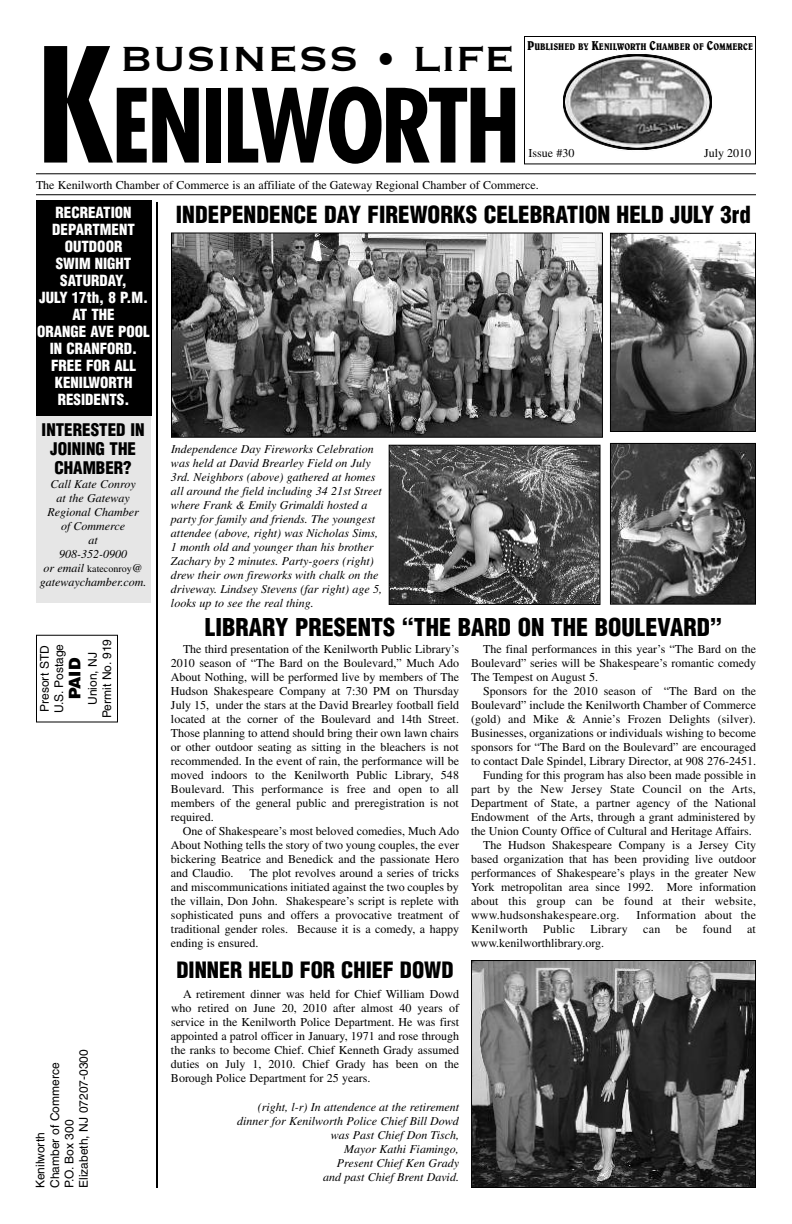
<style>
.page{position:relative;width:792px;height:1224px;background:#fff}
.page>*{position:absolute;margin:0;border:0;box-sizing:border-box;transform-origin:0 0}
.t1{font:700 condensed 154.5px "Futura";color:#000}
.t2{font:700 condensed 99.2px "Futura";letter-spacing:-.035em;color:#000}
.t3{font:45.8px "Copperplate";color:#000}
.t4{font:900 condensed 24px "Helvetica";color:#000}
.t5{font:900 condensed 23px "Helvetica";color:#000}
.t6{font:900 condensed 22px "Helvetica";color:#000}
.t7{font:900 condensed 17px/19px "Helvetica";color:#000;text-align:center}
.t8{font:900 16px "Helvetica";color:#000}
.t9{font:900 condensed 15px/17px "Helvetica";color:#fff;text-align:center}
.t10{font:12px/14px "Times";color:#000;text-align:justify}
.t11{font:italic 12px/14px "Times";color:#000;text-align:center}
.t12{font:12px "Times";letter-spacing:.02em;color:#000}
.t13{font:12px/14.4px "Helvetica";color:#000}
.t14{font:10px "Times";color:#000}
.t15{font:condensed 9.8px "Belwe";color:#000}
.s1{font-size:13px}
.s2{font-style:italic;font-size:12px}
</style>
<div class="page">
<hr style="left:36px;top:173px;width:720px;height:1px;background:#000">
<hr style="left:36px;top:194px;width:720px;height:1px;background:#000">
<div style="left:524px;top:36px;width:232px;height:128px;border:1px solid #000"></div>
<hr style="left:156px;top:202px;width:2px;height:986px;background:#000">
<div style="left:36px;top:635px;width:82px;height:88px;border:1px solid #000"></div>
<img style="left:562px;top:52px;width:152px;height:100px;border-radius:50%">
<div style="left:36px;top:380px;width:114px;height:223px;background:#e6e6e6"></div>
<div style="left:36px;top:200px;width:115px;height:216px;background:#000"></div>
<img style="left:173px;top:235px;width:428px;height:201px">
<div style="left:171px;top:233px;width:432px;height:205px;border:1px solid #000"></div>
<img style="left:612px;top:445px;width:142px;height:158px">
<div style="left:610px;top:443px;width:146px;height:162px;border:1px solid #000"></div>
<img style="left:391px;top:447px;width:208px;height:156px">
<div style="left:389px;top:445px;width:212px;height:160px;border:1px solid #000"></div>
<img style="left:612px;top:235px;width:142px;height:195px">
<div style="left:610px;top:233px;width:146px;height:199px;border:1px solid #000"></div>
<img style="left:473px;top:962px;width:281px;height:224px">
<div style="left:471px;top:960px;width:285px;height:228px;border:1px solid #000"></div>
<p class="t15" style="left:527px;top:43px;width:227px"><span class="s1">P</span>UBLISHED BY <span class="s1">K</span>ENILWORTH <span class="s1">C</span>HAMBER OF <span class="s1">C</span>OMMERCE</p>
<h3 class="t3" style="left:120px;top:29px;width:396px">BUSINESS • LIFE</h3>
<h1 class="t1" style="left:36px;top:38px;width:81px">K</h1>
<p class="t10" style="left:36px;top:179px;width:504px">The Kenilworth Chamber of Commerce is an affiliate of the Gateway Regional Chamber of Commerce.</p>
<h2 class="t2" style="left:111px;top:83px;width:410px">ENILWORTH</h2>
<p class="t10" style="left:528px;top:147px;width:47px">Issue #30</p>
<p class="t10" style="left:704px;top:147px;width:49px">July 2010</p>
<p class="t9" style="left:37px;top:204px;width:114px">RECREATION<br>DEPARTMENT<br>OUTDOOR<br>SWIM NIGHT<br>SATURDAY,<br>JULY 17th, 8 P.M.<br>AT THE<br>ORANGE AVE POOL<br>IN CRANFORD.<br>FREE FOR ALL<br>KENILWORTH<br>RESIDENTS.</p>
<h3 class="t7" style="left:42px;top:420px;width:104px">INTERESTED IN<br>JOINING THE<br>CHAMBER?</h3>
<p class="t11" style="left:47px;top:478px;width:93px">Call Kate Conroy at the Gateway<br>Regional Chamber of Commerce<br>at<br>908-352-0900</p>
<p class="t14" style="left:43px;top:565px;width:101px"><span class="s2">or email</span> kateconroy<span class="s2">@</span></p>
<p class="t11" style="left:40px;top:576px;width:108px">gatewaychamber.com.</p>
<p class="t13" style="left:87px;top:718px;width:81px;text-align:center;rotate:-90deg">Union, NJ<br>Permit No. 919</p>
<p class="t13" style="left:39px;top:713px;width:70px;rotate:-90deg">Presort STD<br>U.S. Postage</p>
<h3 class="t8" style="left:66px;top:699px;width:43px;rotate:-90deg">PAID</h3>
<p class="t13" style="left:34px;top:1188px;width:140px;rotate:-90deg">Kenilworth<br>Chamber of Commerce<br>P.O. Box 300<br>Elizabeth, NJ 07207-0300</p>
<h3 class="t5" style="left:176px;top:202px;width:577px">INDEPENDENCE DAY FIREWORKS CELEBRATION HELD JULY 3rd</h3>
<p class="t11" style="left:171px;top:443px;width:213px;text-align:left">Independence Day Fireworks Celebration was held at David Brearley Field on July 3rd. Neighbors (above) gathered at homes all around the field including 34 21st Street where Frank &amp; Emily Grimaldi hosted a party for family and friends. The youngest attendee (above, right) was Nicholas Sims, 1 month old and younger than his brother Zachary by 2 minutes. Party-goers (right) drew their own fireworks with chalk on the driveway. Lindsey Stevens (far right) age 5, looks up to see the real thing.</p>
<h3 class="t4" style="left:205px;top:613px;width:519px">LIBRARY PRESENTS “THE BARD ON THE BOULEVARD”</h3>
<p class="t10" style="left:171px;top:644px;width:290px;text-indent:12px">The third presentation of the Kenilworth Public Library’s 2010 season of “The Bard on the Boulevard,” Much Ado About Nothing, will be performed live by members of The Hudson Shakespeare Company at 7:30 PM on Thursday July 15, under the stars at the David Brearley football field located at the corner of the Boulevard and 14th Street.<br>Those planning to attend should bring their own lawn chairs or other outdoor seating as sitting in the bleachers is not recommended. In the event of rain, the performance will be moved indoors to the Kenilworth Public Library, 548<br>Boulevard. This performance is free and open to all members of the general public and preregistration is not required.</p>
<p class="t10" style="left:171px;top:826px;width:290px;text-indent:12px">One of Shakespeare’s most beloved comedies, Much Ado About Nothing tells the story of two young couples, the ever bickering Beatrice and Benedick and the passionate Hero and Claudio.</p>
<p class="t10" style="left:171px;top:868px;width:290px;text-indent:79px">The plot revolves around a series of tricks and miscommunications initiated against the two couples by the villain, Don John. Shakespeare’s script is replete with sophisticated puns and offers a provocative treatment of traditional gender roles. Because it is a comedy, a happy ending is ensured.</p>
<h3 class="t6" style="left:176px;top:957px;width:279px">DINNER HELD FOR CHIEF DOWD</h3>
<p class="t10" style="left:171px;top:988px;width:290px;text-indent:12px">A retirement dinner was held for Chief William Dowd who retired on June 20, 2010 after almost 40 years of service in the Kenilworth Police Department. He was first appointed a patrol officer in January, 1971 and rose through the ranks to become Chief. Chief Kenneth Grady assumed duties on July 1, 2010. Chief Grady has been on the Borough Police Department for 25 years.</p>
<p class="t11" style="left:237px;top:1102px;width:223px;text-align:right">(right, l-r) In attendence at the retirement dinner for Kenilworth Police Chief Bill Dowd was Past Chief Don Tisch,<br>Mayor Kathi Fiamingo,<br>Present Chief Ken Grady<br>and past Chief Brent David.</p>
<p class="t10" style="left:471px;top:643px;width:286px;text-indent:12px">The final performances in this year’s “The Bard on the Boulevard” series will be Shakespeare’s romantic comedy The Tempest on August 5.</p>
<p class="t10" style="left:483px;top:685px;width:274px">Sponsors for the 2010 season of “The Bard on the</p>
<p class="t10" style="left:471px;top:699px;width:286px">Boulevard” include the Kenilworth Chamber of Commerce</p>
<p class="t10" style="left:471px;top:713px;width:286px">(gold) and Mike &amp; Annie’s Frozen Delights (silver).</p>
<p class="t10" style="left:471px;top:727px;width:286px">Businesses, organizations or individuals wishing to become</p>
<p class="t10" style="left:471px;top:741px;width:286px">sponsors for “The Bard on the Boulevard” are encouraged</p>
<p class="t10" style="left:471px;top:755px;width:286px">to contact Dale Spindel, Library Director, at 908 276-2451.</p>
<p class="t10" style="left:483px;top:769px;width:274px">Funding for this program has also been made possible in</p>
<p class="t10" style="left:471px;top:783px;width:286px">part by the New Jersey State Council on the Arts,</p>
<p class="t10" style="left:471px;top:797px;width:286px">Department of State, a partner agency of the National</p>
<p class="t10" style="left:471px;top:811px;width:286px">Endowment of the Arts, through a grant administered by</p>
<p class="t10" style="left:471px;top:825px;width:282px">the Union County Office of Cultural and Heritage Affairs.</p>
<p class="t10" style="left:483px;top:839px;width:274px">The Hudson Shakespeare Company is a Jersey City</p>
<p class="t10" style="left:471px;top:853px;width:286px">based organization that has been providing live outdoor</p>
<p class="t10" style="left:471px;top:867px;width:286px">performances of Shakespeare’s plays in the greater New</p>
<p class="t10" style="left:471px;top:881px;width:286px">York metropolitan area since 1992. More information</p>
<p class="t12" style="left:471px;top:897px;width:286px">about this group can be found at their website,</p>
<p class="t12" style="left:471px;top:911px;width:150px">www.hudsonshakespeare.org.</p>
<p class="t12" style="left:636px;top:911px;width:121px">Information about the</p>
<p class="t12" style="left:471px;top:925px;width:58px">Kenilworth</p>
<p class="t10" style="left:543px;top:923px;width:33px">Public</p>
<p class="t12" style="left:590px;top:925px;width:39px">Library</p>
<p class="t10" style="left:643px;top:923px;width:19px">can</p>
<p class="t10" style="left:676px;top:923px;width:13px">be</p>
<p class="t10" style="left:703px;top:923px;width:30px">found</p>
<p class="t10" style="left:747px;top:923px;width:10px">at</p>
<p class="t10" style="left:471px;top:937px;width:135px">www.kenilworthlibrary.org.</p>
</div>
